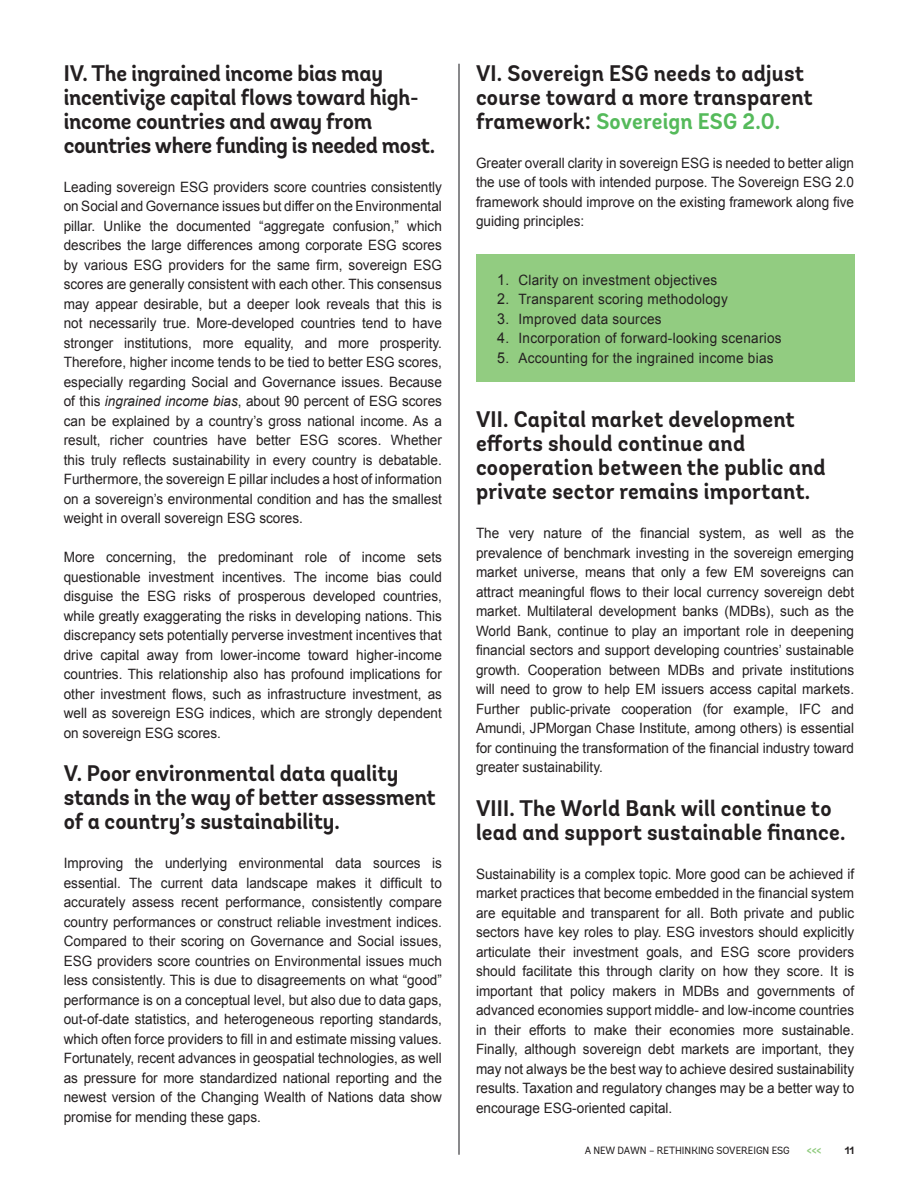
<style>
.page{position:relative;width:918px;height:1188px;background:#fff}
.page>*{position:absolute;margin:0;border:0;box-sizing:border-box;transform-origin:0 0}
.Subt__2{font:700 22.5px/24px "Andes";color:#231f20;scale:.95 1}
.Bullets{font:14.25px/19.5px "Arial";color:#231f20;text-align:justify;scale:.95 1}
.Bullets-2{font:14.25px "Arial";letter-spacing:.02em;color:#231f20;scale:.95 1}
.t1{font:10.5px "Andes";color:#231f20;scale:.95 1}
.t2{font:700 10.5px "Andes";color:#231f20;scale:.95 1}
.s1{font-style:italic}
.s2{color:#55ba5b}
.s3{font-size:15px}
</style>
<div class="page">
<div style="left:476px;top:254px;width:378px;height:128px;background:#92cc81"></div>
<hr style="left:459px;top:64px;width:1px;height:1091px;background:#636366">
<p class="Subt__2" style="left:64px;top:62px;width:392px">IV. The ingrained income bias may incentivize capital flows toward high&shy;income countries and away from countries where funding is needed most.</p>
<p class="Bullets" style="left:64px;top:177px;width:400px">Leading sovereign ESG providers score countries consistently on Social and Governance issues but differ on the Environmental pillar. Unlike the documented “aggregate confusion,” which describes the large differences among corporate ESG scores by various ESG providers for the same firm, sovereign ESG scores are generally consistent with each other. This consensus may appear desirable, but a deeper look reveals that this is not necessarily true. More-developed countries tend to have stronger institutions, more equality, and more prosperity.<br>Therefore, higher income tends to be tied to better ESG scores, especially regarding Social and Governance issues. Because of this <span class="s1">ingrained income bias</span>, about 90 percent of ESG scores can be explained by a country’s gross national income. As a result, richer countries have better ESG scores. Whether this truly reflects sustainability in every country is debatable.<br>Furthermore, the sovereign E pillar includes a host of information on a sovereign’s environmental condition and has the smallest weight in overall sovereign ESG scores.</p>
<p class="Bullets" style="left:64px;top:548px;width:400px">More concerning, the predominant role of income sets questionable investment incentives. The income bias could disguise the ESG risks of prosperous developed countries, while greatly exaggerating the risks in developing nations. This discrepancy sets potentially perverse investment incentives that drive capital away from lower-income toward higher-income countries. This relationship also has profound implications for other investment flows, such as infrastructure investment, as well as sovereign ESG indices, which are strongly dependent on sovereign ESG scores.</p>
<p class="Subt__2" style="left:64px;top:762px;width:393px">V. Poor environmental data quality stands in the way of better assessment of a country’s sustainability.</p>
<p class="Bullets" style="left:64px;top:854px;width:400px">Improving the underlying environmental data sources is essential. The current data landscape makes it difficult to accurately assess recent performance, consistently compare country performances or construct reliable investment indices.<br>Compared to their scoring on Governance and Social issues, ESG providers score countries on Environmental issues much less consistently. This is due to disagreements on what “good” performance is on a conceptual level, but also due to data gaps, out-of-date statistics, and heterogeneous reporting standards, which often force providers to fill in and estimate missing values.<br>Fortunately, recent advances in geospatial technologies, as well as pressure for more standardized national reporting and the newest version of the Changing Wealth of Nations data show promise for mending these gaps.</p>
<p class="Subt__2" style="left:476px;top:62px;width:356px">VI. Sovereign ESG needs to adjust course toward a more transparent framework: <span class="s2">Sovereign ESG 2.0.</span></p>
<p class="Bullets" style="left:476px;top:153px;width:400px">Greater overall clarity in sovereign ESG is needed to better align the use of tools with intended purpose. The Sovereign ESG 2.0 framework should improve on the existing framework along five guiding principles:</p>
<p class="Bullets-2" style="left:497px;top:270px;width:233px"><span class="s3">1</span>. Clarity on investment objectives</p>
<p class="Bullets-2" style="left:497px;top:290px;width:244px"><span class="s3">2</span>. Transparent scoring methodology</p>
<p class="Bullets-2" style="left:497px;top:309px;width:175px"><span class="s3">3</span>. Improved data sources</p>
<p class="Bullets-2" style="left:497px;top:329px;width:301px"><span class="s3">4</span>. Incorporation of forward-looking scenarios</p>
<p class="Bullets-2" style="left:497px;top:348px;width:292px"><span class="s3">5</span>. Accounting for the ingrained income bias</p>
<p class="Subt__2" style="left:476px;top:408px;width:370px">VII. Capital market development efforts should continue and cooperation between the public and private sector remains important.</p>
<p class="Bullets" style="left:476px;top:524px;width:400px">The very nature of the financial system, as well as the prevalence of benchmark investing in the sovereign emerging market universe, means that only a few EM sovereigns can attract meaningful flows to their local currency sovereign debt market. Multilateral development banks (MDBs), such as the World Bank, continue to play an important role in deepening financial sectors and support developing countries’ sustainable growth. Cooperation between MDBs and private institutions will need to grow to help EM issuers access capital markets.<br>Further public-private cooperation (for example, IFC and Amundi, JPMorgan Chase Institute, among others) is essential for continuing the transformation of the financial industry toward greater sustainability.</p>
<p class="Subt__2" style="left:476px;top:797px;width:391px">VIII. The World Bank will continue to lead and support sustainable finance.</p>
<p class="Bullets" style="left:476px;top:864px;width:400px">Sustainability is a complex topic. More good can be achieved if market practices that become embedded in the financial system are equitable and transparent for all. Both private and public sectors have key roles to play. ESG investors should explicitly articulate their investment goals, and ESG score providers should facilitate this through clarity on how they score. It is important that policy makers in MDBs and governments of advanced economies support middle- and low-income countries in their efforts to make their economies more sustainable.<br>Finally, although sovereign debt markets are important, they may not always be the best way to achieve desired sustainability results. Taxation and regulatory changes may be a better way to encourage ESG-oriented capital.</p>
<p class="t1" style="left:585px;top:1144px;width:217px">A NEW DAWN – RETHINKING SOVEREIGN ESG</p>
<p class="t2" style="left:845px;top:1144px;width:11px">11</p>
</div>
